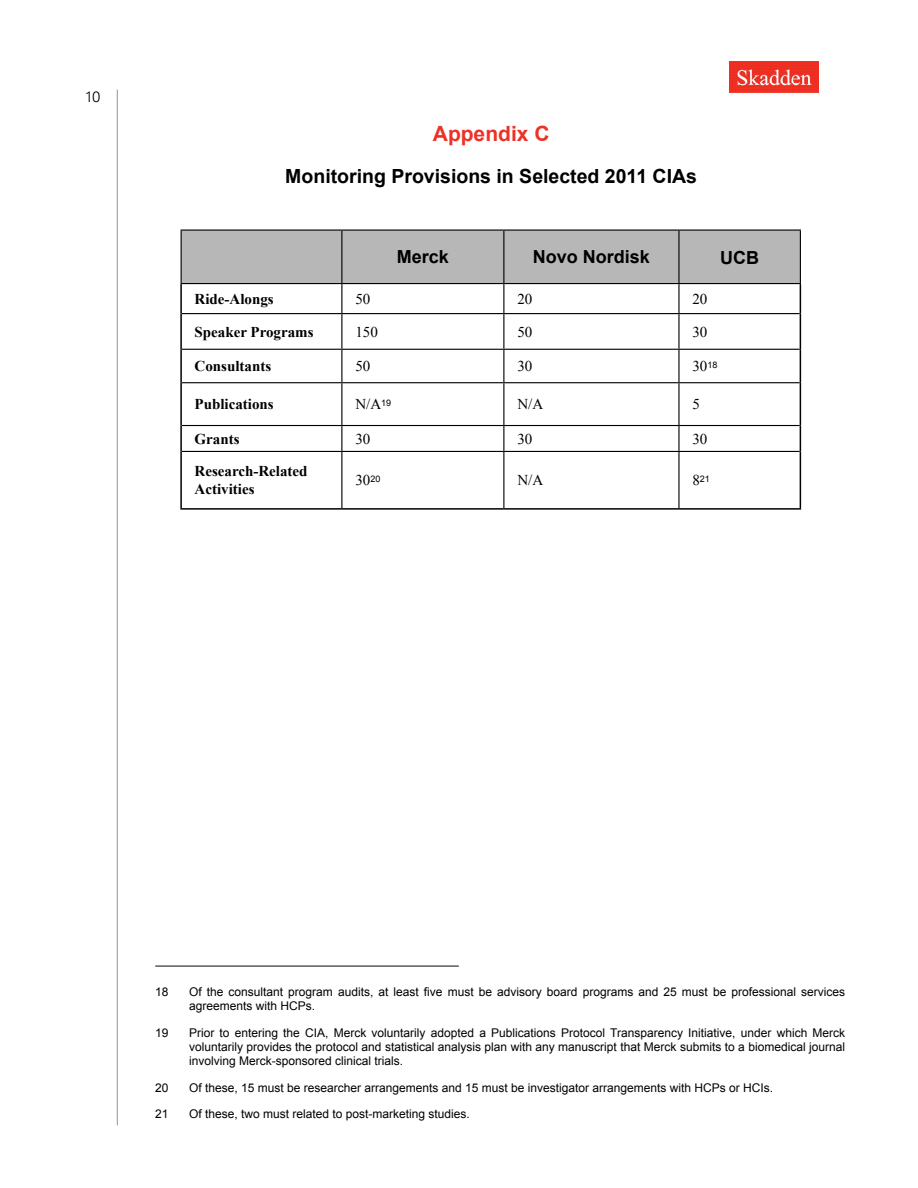
<style>
.page{position:relative;width:918px;height:1188px;background:#fff}
.page>*{position:absolute;margin:0;border:0;box-sizing:border-box;transform-origin:0 0}
.t1{font:700 21px "Arial";color:#ee3124}
.t2{font:700 19.5px "Arial";color:#000}
.t3{font:700 18px "Arial";color:#000}
.t4{font:700 15px/18px "Times New Roman";color:#000}
.t5{font:15px "Times New Roman";color:#000}
.t6{font:300 15px "Univers LT Std";color:#000}
.t7{font:12px/14.4px "Arial";color:#000}
.t8{font:9px "Arial";color:#000}
.s1{font-family:"Times New Roman";font-size:15px}
</style>
<div class="page">
<hr style="left:117px;top:90px;width:1px;height:1035px;background:#939598">
<img style="left:729px;top:62px;width:89px;height:31px">
<svg style="left:182px;top:231px;width:618px;height:82px"></svg>
<hr style="left:678px;top:284px;width:2px;height:29px;background:#000">
<hr style="left:182px;top:313px;width:160px;height:1px;background:#000">
<hr style="left:342px;top:313px;width:162px;height:1px;background:#000">
<hr style="left:341px;top:314px;width:1px;height:35px;background:#000">
<hr style="left:504px;top:313px;width:175px;height:1px;background:#000">
<hr style="left:503px;top:314px;width:1px;height:35px;background:#000">
<hr style="left:679px;top:313px;width:121px;height:1px;background:#000">
<hr style="left:678px;top:314px;width:2px;height:35px;background:#000">
<hr style="left:182px;top:349px;width:160px;height:1px;background:#000">
<hr style="left:342px;top:349px;width:162px;height:1px;background:#000">
<hr style="left:341px;top:350px;width:1px;height:32px;background:#000">
<hr style="left:504px;top:349px;width:175px;height:1px;background:#000">
<hr style="left:503px;top:350px;width:1px;height:32px;background:#000">
<hr style="left:679px;top:349px;width:121px;height:1px;background:#000">
<hr style="left:678px;top:350px;width:2px;height:32px;background:#000">
<hr style="left:182px;top:382px;width:160px;height:1px;background:#000">
<hr style="left:342px;top:382px;width:162px;height:1px;background:#000">
<hr style="left:341px;top:383px;width:1px;height:42px;background:#000">
<hr style="left:504px;top:382px;width:175px;height:1px;background:#000">
<hr style="left:503px;top:383px;width:1px;height:42px;background:#000">
<hr style="left:679px;top:382px;width:121px;height:1px;background:#000">
<hr style="left:678px;top:383px;width:2px;height:42px;background:#000">
<hr style="left:182px;top:425px;width:160px;height:1px;background:#000">
<hr style="left:342px;top:425px;width:162px;height:1px;background:#000">
<svg style="left:341px;top:426px;width:1px;height:25px"></svg>
<hr style="left:504px;top:425px;width:175px;height:1px;background:#000">
<svg style="left:503px;top:426px;width:1px;height:25px"></svg>
<hr style="left:679px;top:425px;width:121px;height:1px;background:#000">
<hr style="left:678px;top:426px;width:2px;height:25px;background:#000">
<hr style="left:182px;top:451px;width:160px;height:1px;background:#000">
<hr style="left:342px;top:451px;width:162px;height:1px;background:#000">
<hr style="left:341px;top:452px;width:1px;height:56px;background:#000">
<hr style="left:504px;top:451px;width:175px;height:1px;background:#000">
<hr style="left:503px;top:452px;width:1px;height:56px;background:#000">
<hr style="left:679px;top:451px;width:121px;height:1px;background:#000">
<hr style="left:678px;top:452px;width:2px;height:56px;background:#000">
<hr style="left:181px;top:230px;width:161px;height:1px;background:#000">
<hr style="left:181px;top:231px;width:1px;height:52px;background:#000">
<hr style="left:342px;top:230px;width:162px;height:1px;background:#000">
<hr style="left:341px;top:231px;width:1px;height:52px;background:#000">
<hr style="left:504px;top:230px;width:175px;height:1px;background:#000">
<hr style="left:503px;top:231px;width:1px;height:52px;background:#000">
<hr style="left:679px;top:230px;width:122px;height:1px;background:#000">
<hr style="left:678px;top:231px;width:2px;height:52px;background:#000">
<hr style="left:800px;top:231px;width:1px;height:52px;background:#000">
<hr style="left:181px;top:283px;width:161px;height:1px;background:#000">
<hr style="left:342px;top:283px;width:162px;height:1px;background:#000">
<hr style="left:504px;top:283px;width:175px;height:1px;background:#000">
<hr style="left:679px;top:283px;width:122px;height:1px;background:#000">
<hr style="left:180px;top:284px;width:2px;height:30px;background:#000">
<hr style="left:800px;top:284px;width:1px;height:30px;background:#000">
<hr style="left:180px;top:314px;width:2px;height:35px;background:#000">
<hr style="left:800px;top:314px;width:1px;height:35px;background:#000">
<hr style="left:180px;top:349px;width:2px;height:34px;background:#000">
<hr style="left:800px;top:349px;width:1px;height:34px;background:#000">
<hr style="left:180px;top:383px;width:2px;height:43px;background:#000">
<hr style="left:800px;top:383px;width:1px;height:43px;background:#000">
<hr style="left:180px;top:426px;width:2px;height:25px;background:#000">
<svg style="left:800px;top:426px;width:1px;height:25px"></svg>
<hr style="left:180px;top:451px;width:2px;height:57px;background:#000">
<hr style="left:800px;top:451px;width:1px;height:57px;background:#000">
<hr style="left:180px;top:508px;width:162px;height:2px;background:#000">
<hr style="left:342px;top:508px;width:162px;height:2px;background:#000">
<hr style="left:504px;top:508px;width:175px;height:2px;background:#000">
<hr style="left:679px;top:508px;width:122px;height:2px;background:#000">
<hr style="left:155px;top:966px;width:304px;height:1px;background:#222223">
<p class="t6" style="left:85px;top:88px;width:17px">10</p>
<h1 class="t1" style="left:433px;top:119px;width:118px">Appendix C</h1>
<h2 class="t2" style="left:285px;top:163px;width:413px">Monitoring Provisions in Selected 2011 CIAs</h2>
<h3 class="t3" style="left:397px;top:245px;width:54px">Merck</h3>
<h3 class="t3" style="left:533px;top:245px;width:119px">Novo Nordisk</h3>
<h3 class="t3" style="left:720px;top:246px;width:40px">UCB</h3>
<p class="t4" style="left:195px;top:289px;width:81px">Ride-Alongs</p>
<p class="t5" style="left:355px;top:289px;width:16px">50</p>
<p class="t5" style="left:517px;top:289px;width:16px">20</p>
<p class="t5" style="left:692px;top:289px;width:16px">20</p>
<p class="t4" style="left:195px;top:322px;width:121px">Speaker Programs</p>
<p class="t5" style="left:355px;top:322px;width:24px">150</p>
<p class="t5" style="left:517px;top:322px;width:16px">50</p>
<p class="t5" style="left:692px;top:322px;width:16px">30</p>
<p class="t4" style="left:195px;top:357px;width:78px">Consultants</p>
<p class="t5" style="left:355px;top:356px;width:16px">50</p>
<p class="t5" style="left:517px;top:356px;width:16px">30</p>
<p class="t5" style="left:692px;top:356px;width:27px">30<sup>18</sup></p>
<p class="t4" style="left:195px;top:395px;width:81px">Publications</p>
<p class="t5" style="left:355px;top:394px;width:37px">N/A<sup>19</sup></p>
<p class="t5" style="left:517px;top:394px;width:27px">N/A</p>
<p class="t5" style="left:692px;top:394px;width:9px">5</p>
<p class="t4" style="left:195px;top:429px;width:46px">Grants</p>
<p class="t5" style="left:355px;top:429px;width:16px">30</p>
<p class="t5" style="left:517px;top:429px;width:16px">30</p>
<p class="t5" style="left:692px;top:429px;width:16px">30</p>
<p class="t4" style="left:195px;top:462px;width:115px">Research-Related<br>Activities</p>
<p class="t5" style="left:355px;top:470px;width:27px">30<sup>20</sup></p>
<p class="t5" style="left:517px;top:470px;width:27px">N/A</p>
<p class="t8" style="left:692px;top:473px;width:19px"><span class="s1">8</span>21</p>
<p class="t7" style="left:155px;top:985px;width:15px">18</p>
<p class="t7" style="left:189px;top:985px;width:658px">Of the consultant program audits, at least five must be advisory board programs and 25 must be professional services agreements with HCPs.</p>
<p class="t7" style="left:155px;top:1025px;width:15px">19</p>
<p class="t7" style="left:189px;top:1025px;width:658px;text-align:justify">Prior to entering the CIA, Merck voluntarily adopted a Publications Protocol Transparency Initiative, under which Merck voluntarily provides the protocol and statistical analysis plan with any manuscript that Merck submits to a biomedical journal involving Merck-sponsored clinical trials.</p>
<p class="t7" style="left:155px;top:1081px;width:15px">20</p>
<p class="t7" style="left:189px;top:1081px;width:586px">Of these, 15 must be researcher arrangements and 15 must be investigator arrangements with HCPs or HCIs.</p>
<p class="t7" style="left:155px;top:1107px;width:15px">21</p>
<p class="t7" style="left:189px;top:1107px;width:282px">Of these, two must related to post-marketing studies.</p>
</div>
